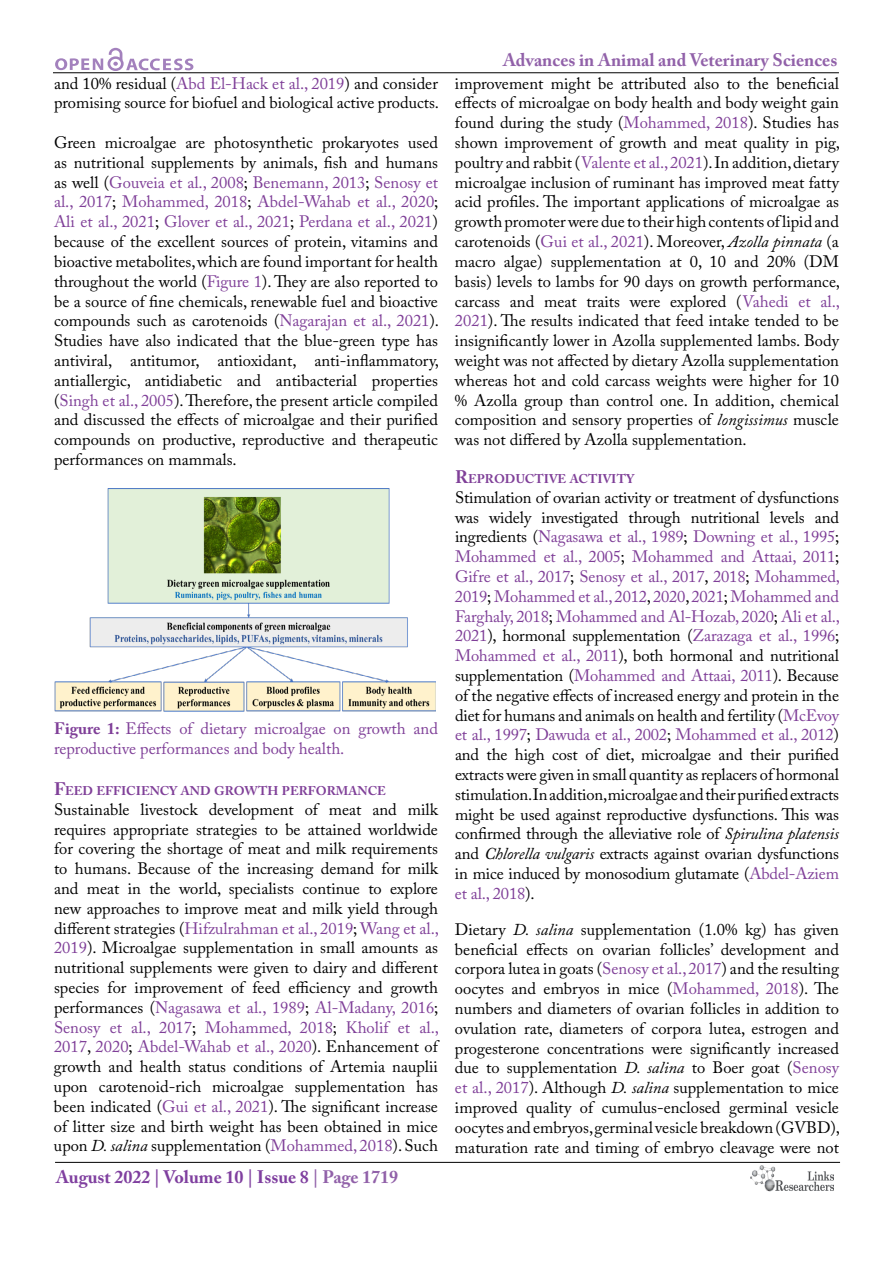
<style>
.page{position:relative;width:893px;height:1263px;background:#fff}
.page>*{position:absolute;margin:0;border:0;box-sizing:border-box;transform-origin:0 0}
.t1{font:700 18px "Adobe Caslon Pro";color:#9161a9}
.t2{font:700 18px "Adobe Caslon Pro";color:#7f3f9f}
.t3{font:16.5px/19.8px "Adobe Caslon Pro";color:#000;text-align:justify}
.t4{font:16.5px/19.8px "Adobe Caslon Pro";color:#7f3f98}
.t5{font:700 12.6px "Adobe Caslon Pro";color:#7f3f98}
.s1{color:#7f3f98}
.s2{font-weight:700}
.s3{font-size:18px}
.s4{font-style:italic}
.s5{color:#9161a9}
</style>
<div class="page">
<hr style="left:53px;top:72px;width:786px;height:1px;background:#000">
<hr style="left:55px;top:1162px;width:785px;height:1px;background:#000">
<svg style="left:55px;top:48px;width:138px;height:23px"></svg>
<img style="left:750px;top:1166px;width:83px;height:26px">
<img style="left:54px;top:488px;width:382px;height:224px">
<p class="t3" style="left:54px;top:73px;width:387px">and 10% residual (<span class="s1">Abd El-Hack et al., 2019</span>) and consider promising source for biofuel and biological active products.</p>
<p class="t3" style="left:54px;top:132px;width:387px">Green microalgae are photosynthetic prokaryotes used as nutritional supplements by animals, fish and humans as well (<span class="s1">Gouveia et al., 2008</span>; <span class="s1">Benemann, 2013</span>; <span class="s1">Senosy et al., 2017</span>; <span class="s1">Mohammed, 2018</span>; <span class="s1">Abdel-Wahab et al., 2020</span>; <span class="s1">Ali et al., 2021</span>; <span class="s1">Glover et al., 2021</span>; <span class="s1">Perdana et al., 2021</span>) because of the excellent sources of protein, vitamins and bioactive metabolites, which are found important for health throughout the world (<span class="s1">Figure 1</span>). They are also reported to be a source of fine chemicals, renewable fuel and bioactive compounds such as carotenoids (<span class="s1">Nagarajan et al., 2021</span>).<br>Studies have also indicated that the blue-green type has antiviral, antitumor, antioxidant, anti-inflammatory, antiallergic, antidiabetic and antibacterial properties (<span class="s1">Singh et al., 2005</span>). Therefore, the present article compiled and discussed the effects of microalgae and their purified compounds on productive, reproductive and therapeutic performances on mammals.</p>
<p class="t4" style="left:54px;top:718px;width:385px"><span class="s2">Figure 1:</span> Effects of dietary microalgae on growth and reproductive performances and body health.</p>
<p class="t5" style="left:54px;top:783px;width:333px"><span class="s3">F</span>EED EFFICIENCY AND GROWTH PERFORMANCE</p>
<p class="t3" style="left:54px;top:799px;width:387px">Sustainable livestock development of meat and milk requires appropriate strategies to be attained worldwide for covering the shortage of meat and milk requirements to humans. Because of the increasing demand for milk and meat in the world, specialists continue to explore new approaches to improve meat and milk yield through different strategies (<span class="s1">Hifzulrahman et al., 2019</span>; <span class="s1">Wang et al., 2019</span>). Microalgae supplementation in small amounts as nutritional supplements were given to dairy and different species for improvement of feed efficiency and growth performances (<span class="s1">Nagasawa et al., 1989</span>; <span class="s1">Al-Madany, 2016</span>; <span class="s1">Senosy et al., 2017</span>; <span class="s1">Mohammed, 2018</span>; <span class="s1">Kholif et al., 2017</span>, <span class="s1">2020</span>; <span class="s1">Abdel-Wahab et al., 2020</span>). Enhancement of growth and health status conditions of Artemia nauplii upon carotenoid-rich microalgae supplementation has been indicated (<span class="s1">Gui et al., 2021</span>). The significant increase of litter size and birth weight has been obtained in mice upon <span class="s4">D. salina</span> supplementation (<span class="s1">Mohammed, 2018</span>). Such</p>
<p class="t2" style="left:56px;top:1166px;width:344px">August 2022 | Volume 10 | Issue 8 <span class="s5">| Page 1719</span></p>
<p class="t1" style="left:503px;top:50px;width:336px">Advances in Animal and Veterinary Sciences</p>
<p class="t3" style="left:455px;top:73px;width:387px">improvement might be attributed also to the beneficial effects of microalgae on body health and body weight gain found during the study (<span class="s1">Mohammed, 2018</span>). Studies has shown improvement of growth and meat quality in pig, poultry and rabbit (<span class="s1">Valente et al., 2021</span>). In addition, dietary microalgae inclusion of ruminant has improved meat fatty acid profiles. The important applications of microalgae as growth promoter were due to their high contents of lipid and carotenoids (<span class="s1">Gui et al., 2021</span>). Moreover, <span class="s4">Azolla pinnata</span> (a macro algae) supplementation at 0, 10 and 20% (DM basis) levels to lambs for 90 days on growth performance, carcass and meat traits were explored (<span class="s1">Vahedi et al., 2021</span>). The results indicated that feed intake tended to be insignificantly lower in Azolla supplemented lambs. Body weight was not affected by dietary Azolla supplementation whereas hot and cold carcass weights were higher for 10 % Azolla group than control one. In addition, chemical composition and sensory properties of <span class="s4">longissimus</span> muscle was not differed by Azolla supplementation.</p>
<p class="t5" style="left:455px;top:471px;width:181px"><span class="s3">R</span>EPRODUCTIVE ACTIVITY</p>
<p class="t3" style="left:455px;top:487px;width:387px">Stimulation of ovarian activity or treatment of dysfunctions was widely investigated through nutritional levels and ingredients (<span class="s1">Nagasawa et al., 1989</span>; <span class="s1">Downing et al., 1995</span>; <span class="s1">Mohammed et al., 2005</span>; <span class="s1">Mohammed and Attaai, 2011</span>; <span class="s1">Gifre et al., 2017</span>; <span class="s1">Senosy et al., 2017</span>, <span class="s1">2018</span>; <span class="s1">Mohammed, 2019</span>; <span class="s1">Mohammed et al., 2012</span>, <span class="s1">2020</span>, <span class="s1">2021</span>; <span class="s1">Mohammed and Farghaly, 2018</span>; <span class="s1">Mohammed and Al-Hozab, 2020</span>; <span class="s1">Ali et al., 2021</span>), hormonal supplementation (<span class="s1">Zarazaga et al., 1996</span>; <span class="s1">Mohammed et al., 2011</span>), both hormonal and nutritional supplementation (<span class="s1">Mohammed and Attaai, 2011</span>). Because of the negative effects of increased energy and protein in the diet for humans and animals on health and fertility (<span class="s1">McEvoy et al., 1997</span>; <span class="s1">Dawuda et al., 2002</span>; <span class="s1">Mohammed et al., 2012</span>) and the high cost of diet, microalgae and their purified extracts were given in small quantity as replacers of hormonal stimulation. In addition, microalgae and their purified extracts might be used against reproductive dysfunctions. This was confirmed through the alleviative role of <span class="s4">Spirulina platensis </span>and <span class="s4">Chlorella vulgaris</span> extracts against ovarian dysfunctions in mice induced by monosodium glutamate (<span class="s1">Abdel-Aziem et al., 2018</span>).</p>
<p class="t3" style="left:455px;top:919px;width:387px">Dietary <span class="s4">D. salina</span> supplementation (1.0% kg) has given beneficial effects on ovarian follicles’ development and corpora lutea in goats (<span class="s1">Senosy et al., 2017</span>) and the resulting oocytes and embryos in mice (<span class="s1">Mohammed, 2018</span>). The numbers and diameters of ovarian follicles in addition to ovulation rate, diameters of corpora lutea, estrogen and progesterone concentrations were significantly increased due to supplementation <span class="s4">D. salina</span> to Boer goat (<span class="s1">Senosy et al., 2017</span>). Although <span class="s4">D. salina</span> supplementation to mice improved quality of cumulus-enclosed germinal vesicle oocytes and embryos, germinal vesicle breakdown (GVBD), maturation rate and timing of embryo cleavage were not</p>
</div>
